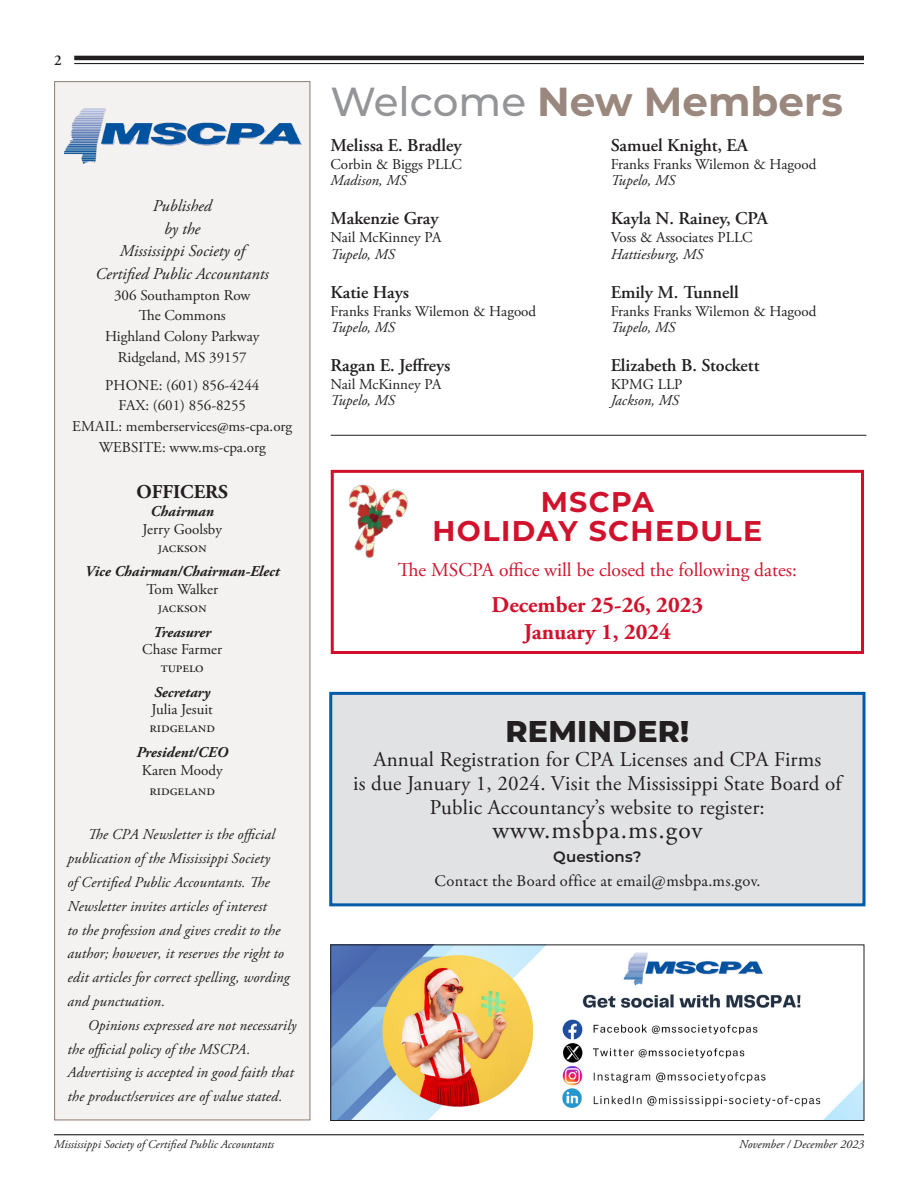
<style>
.page{position:relative;width:918px;height:1188px;background:#fff}
.page>*{position:absolute;margin:0;border:0;box-sizing:border-box;transform-origin:0 0}
.t1{font:700 40.5px "Montserrat";color:#9a877d}
.t2{font:800 30px "Montserrat";letter-spacing:.01em;color:#231f20}
.t3{font:700 28.5px/28.5px "Montserrat";letter-spacing:.05em;color:#d1122c;text-align:center}
.t4{font:25.5px "Adobe Garamond Pro";letter-spacing:.04em;color:#231f20}
.t5{font:700 22.5px "Adobe Garamond Pro";color:#d1122c}
.t6{font:21px/24px "Adobe Garamond Pro";letter-spacing:.01em;color:#231f20;text-align:center}
.t7{font:19.5px "Adobe Garamond Pro";color:#d1122c}
.t8{font:700 19.5px "Adobe Garamond Pro";color:#231f20}
.NewMembers{font:600 18px "Adobe Garamond Pro";color:#231f20}
.t9{font:italic 16.5px "Adobe Garamond Pro";color:#231f20}
.t10{font:16.5px "Garamond Premr Pro";letter-spacing:.02em;color:#231f20}
.NewMembers-2{font:italic 15px/23.9px "Adobe Garamond Pro";letter-spacing:.005em;color:#231f20}
.NewMembers-3{font:15px/16.5px "Adobe Garamond Pro";color:#231f20}
.NewMembers-4{font:15px/16.5px "Adobe Garamond Pro";letter-spacing:-.02em;color:#231f20}
.t11{font:italic 700 15px "Adobe Garamond Pro";color:#231f20}
.t12{font:600 15px "Montserrat";letter-spacing:.01em;color:#231f20}
.t13{font:600 15px "Adobe Garamond Pro";color:#231f20}
.t14{font:italic 12px "Adobe Garamond Pro";color:#231f20}
.s1{font-weight:500;color:#939598}
.s2{font-style:italic}
.s3{font-style:normal}
</style>
<div class="page">
<hr style="left:331px;top:435px;width:535px;height:1px;background:#231f20">
<div style="left:331px;top:693px;width:533px;height:212px;background:#e1e2e4"></div>
<div style="left:329px;top:692px;width:537px;height:214px;border:3px solid #015ba6"></div>
<div style="left:54px;top:81px;width:256px;height:1039px;background:#f4f2f0;border:1px solid #9a877d"></div>
<img style="left:64px;top:109px;width:238px;height:54px">
<img style="left:333px;top:947px;width:529px;height:172px">
<div style="left:331px;top:945px;width:533px;height:176px;border:1px solid #231f20"></div>
<div style="left:331px;top:470px;width:533px;height:184px;border:3px solid #d30d2b"></div>
<img style="left:330px;top:469px;width:93px;height:107px">
<hr style="left:74px;top:56px;width:790px;height:4px;background:#231f20">
<hr style="left:74px;top:63px;width:790px;height:1px;background:#231f20">
<hr style="left:54px;top:1134px;width:810px;height:1px;background:#231f20">
<p class="t13" style="left:54px;top:51px;width:9px">2</p>
<p class="t9" style="left:153px;top:196px;width:60px">Published</p>
<p class="t9" style="left:164px;top:219px;width:37px">by the</p>
<p class="t9" style="left:120px;top:241px;width:126px">Mississippi Society of</p>
<p class="t9" style="left:96px;top:264px;width:175px">Certified Public Accountants</p>
<p class="NewMembers-3" style="left:114px;top:287px;width:138px">306 Southampton Row</p>
<p class="NewMembers-3" style="left:139px;top:308px;width:89px">The Commons</p>
<p class="NewMembers-3" style="left:105px;top:329px;width:156px">Highland Colony Parkway</p>
<p class="NewMembers-3" style="left:118px;top:350px;width:130px">Ridgeland, MS 39157</p>
<p class="NewMembers-3" style="left:105px;top:377px;width:156px">PHONE: (601) 856-4244</p>
<p class="NewMembers-3" style="left:118px;top:398px;width:129px">FAX: (601) 856-8255</p>
<p class="NewMembers-3" style="left:72px;top:419px;width:222px">EMAIL: memberservices@ms-cpa.org</p>
<p class="NewMembers-3" style="left:99px;top:440px;width:169px">WEBSITE: www.ms-cpa.org</p>
<p class="t8" style="left:136px;top:481px;width:93px">OFFICERS</p>
<p class="t11" style="left:151px;top:503px;width:65px">Chairman</p>
<p class="NewMembers-3" style="left:143px;top:521px;width:81px;line-height:17.9px;text-align:center">Jerry Goolsby jackson</p>
<p class="t11" style="left:85px;top:563px;width:196px">Vice Chairman/Chairman-Elect</p>
<p class="NewMembers-3" style="left:146px;top:581px;width:73px;line-height:17.9px;text-align:center">Tom Walker jackson</p>
<p class="t11" style="left:153px;top:623px;width:60px">Treasurer</p>
<p class="NewMembers-3" style="left:142px;top:641px;width:81px;line-height:17.9px;text-align:center">Chase Farmer tupelo</p>
<p class="t11" style="left:154px;top:683px;width:58px">Secretary</p>
<p class="NewMembers-3" style="left:150px;top:701px;width:67px;line-height:17.9px">Julia Jesuit ridgeland</p>
<p class="t11" style="left:136px;top:743px;width:93px">President/CEO</p>
<p class="NewMembers-3" style="left:142px;top:760px;width:82px;line-height:20.9px;text-align:center">Karen Moody ridgeland</p>
<p class="NewMembers-2" style="left:68px;top:823px;width:224px;text-indent:20px">The CPA Newsletter is the official publication of the Mississippi Society<br>of Certified Public Accountants. The Newsletter invites articles of interest<br>to the profession and gives credit to the author; however, it reserves the right to edit articles for correct spelling, wording and punctuation.</p>
<p class="NewMembers-2" style="left:68px;top:1014px;width:230px;text-indent:20px">Opinions expressed are not necessarily the official policy of the MSCPA.<br>Advertising is accepted in good faith that the product/services are of value stated.</p>
<p class="t1" style="left:330px;top:72px;width:514px"><span class="s1">Welcome</span> New Members</p>
<p class="NewMembers" style="left:330px;top:135px;width:133px">Melissa E. Bradley</p>
<p class="NewMembers-3" style="left:330px;top:156px;width:133px">Corbin &amp; Biggs PLLC<br><span class="s2">Madison, MS</span></p>
<p class="NewMembers" style="left:330px;top:208px;width:110px">Makenzie Gray</p>
<p class="NewMembers-3" style="left:330px;top:230px;width:112px">Nail McKinney PA<br><span class="s2">Tupelo, MS</span></p>
<p class="NewMembers" style="left:330px;top:281px;width:80px">Katie Hays</p>
<p class="NewMembers-4" style="left:330px;top:303px;width:207px">Franks Franks Wilemon &amp; Hagood<br><span class="s2">Tupelo, MS</span></p>
<p class="NewMembers" style="left:330px;top:355px;width:121px">Ragan E. Jeffreys</p>
<p class="NewMembers-3" style="left:330px;top:376px;width:112px">Nail McKinney PA<br><span class="s2">Tupelo, MS</span></p>
<p class="NewMembers" style="left:611px;top:135px;width:139px">Samuel Knight, EA</p>
<p class="NewMembers-4" style="left:611px;top:156px;width:207px">Franks Franks Wilemon &amp; Hagood<br><span class="s2">Tupelo, MS</span></p>
<p class="NewMembers" style="left:611px;top:208px;width:159px">Kayla N. Rainey, CPA</p>
<p class="NewMembers-3" style="left:611px;top:230px;width:143px">Voss &amp; Associates PLLC<br><span class="s2">Hattiesburg, MS</span></p>
<p class="NewMembers" style="left:611px;top:281px;width:129px">Emily M. Tunnell</p>
<p class="NewMembers-4" style="left:611px;top:303px;width:207px">Franks Franks Wilemon &amp; Hagood<br><span class="s2">Tupelo, MS</span></p>
<p class="NewMembers" style="left:611px;top:355px;width:150px">Elizabeth B. Stockett</p>
<p class="NewMembers-2" style="left:611px;top:376px;width:73px;line-height:16.5px"><span class="s3">KPMG LLP<br></span>Jackson, MS</p>
<p class="t3" style="left:432px;top:486px;width:331px">MSCPA<br>HOLIDAY SCHEDULE</p>
<p class="t7" style="left:398px;top:558px;width:401px">The MSCPA office will be closed the following dates:</p>
<p class="t5" style="left:492px;top:592px;width:213px">December 25-26, 2023</p>
<p class="t5" style="left:524px;top:619px;width:149px">January 1, 2024</p>
<p class="t2" style="left:505px;top:709px;width:185px">REMINDER!</p>
<p class="t6" style="left:353px;top:748px;width:490px">Annual Registration for CPA Licenses and CPA Firms<br>is due January 1, 2024. Visit the Mississippi State Board of<br>Public Accountancy’s website to register:</p>
<p class="t4" style="left:492px;top:814px;width:211px">www.msbpa.ms.gov</p>
<p class="t12" style="left:553px;top:846px;width:90px">Questions?</p>
<p class="t10" style="left:434px;top:871px;width:327px">Contact the Board office at email@msbpa.ms.gov.</p>
<p class="t14" style="left:54px;top:1137px;width:221px">Mississippi Society of Certified Public Accountants</p>
<p class="t14" style="left:739px;top:1137px;width:126px">November / December 2023</p>
</div>
